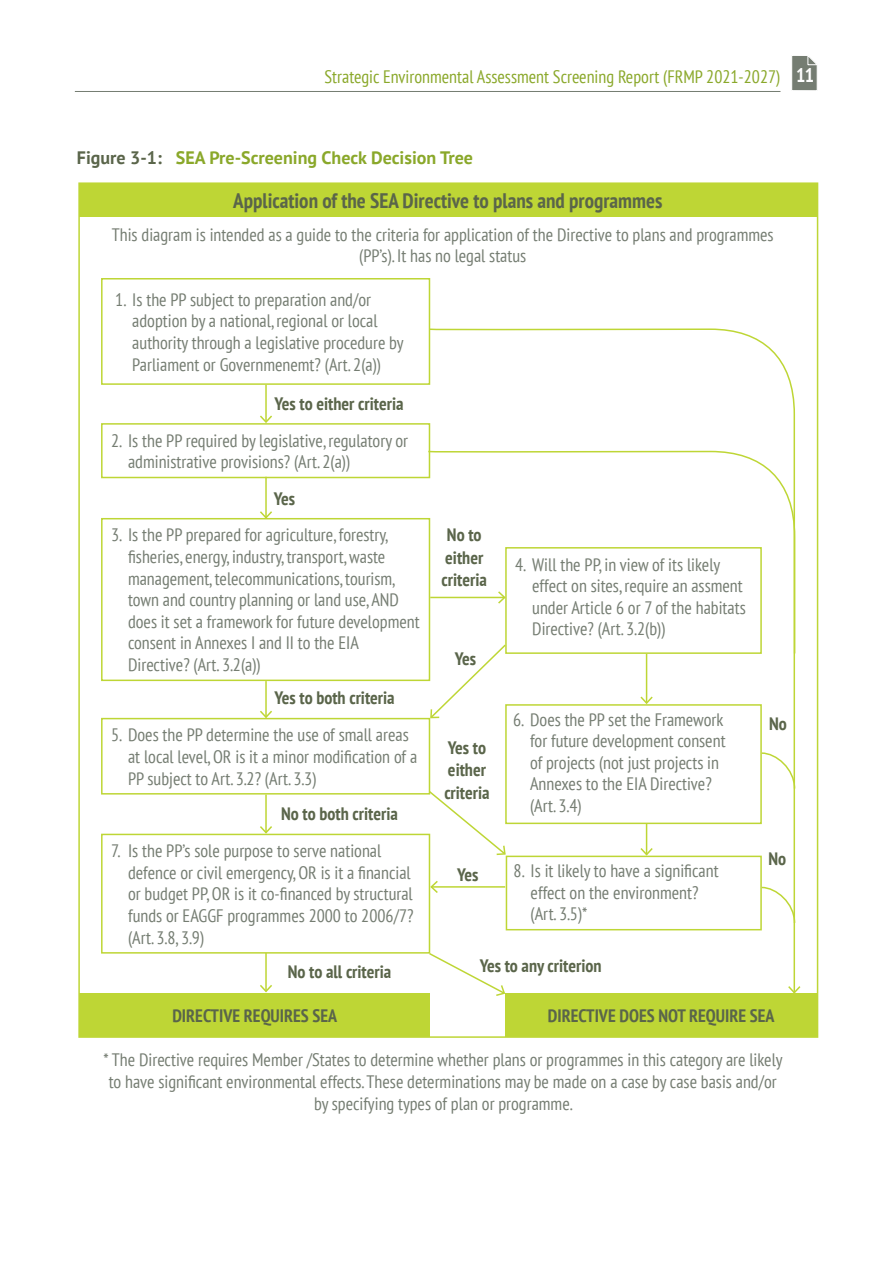
<style>
.page{position:relative;width:893px;height:1263px;background:#fff}
.page>*{position:absolute;margin:0;border:0;box-sizing:border-box;transform-origin:0 0}
.table_body{font:700 condensed 21px "PT Sans";color:#5a654a}
.chart_body{font:condensed 18px/21.6px "PT Sans";color:#757d72}
.table_body-2{font:condensed 18px/21.6px "PT Sans";color:#757d72;text-align:center}
.table_body-3{font:700 condensed 18px "PT Sans";color:#5a654a}
.t1{font:condensed 18px "PT Sans";color:#8aa82a}
.table_sub{font:700 condensed 18px/22.5px "PT Sans";color:#5a654a}
.table_name{font:700 18px "PT Sans";color:#8aa82a}
.s1{font-weight:700;font-size:19.5px;color:#fff}
.s2{color:#5a654a}
</style>
<div class="page">
<hr style="left:75px;top:91px;width:705px;height:1px;background:#757d72">
<svg style="left:792px;top:56px;width:25px;height:35px"></svg>
<div style="left:101px;top:278px;width:329px;height:107px;border:2px solid #bed635"></div>
<div style="left:101px;top:423px;width:329px;height:55px;border:2px solid #bed635"></div>
<div style="left:101px;top:518px;width:329px;height:163px;border:2px solid #bed635"></div>
<div style="left:101px;top:718px;width:329px;height:76px;border:2px solid #bed635"></div>
<div style="left:101px;top:834px;width:329px;height:119px;border:2px solid #bed635"></div>
<div style="left:79px;top:994px;width:351px;height:43px;background:#bed635"></div>
<div style="left:505px;top:994px;width:312px;height:43px;background:#bed635"></div>
<div style="left:79px;top:183px;width:738px;height:33px;background:#bed635"></div>
<hr style="left:265px;top:385px;width:2px;height:37px;background:#bed635">
<svg style="left:258px;top:414px;width:16px;height:10px"></svg>
<hr style="left:265px;top:477px;width:2px;height:41px;background:#bed635">
<svg style="left:258px;top:510px;width:16px;height:10px"></svg>
<hr style="left:265px;top:681px;width:2px;height:36px;background:#bed635">
<svg style="left:258px;top:709px;width:16px;height:10px"></svg>
<hr style="left:265px;top:794px;width:2px;height:38px;background:#bed635">
<svg style="left:258px;top:824px;width:16px;height:11px"></svg>
<hr style="left:265px;top:953px;width:2px;height:38px;background:#bed635">
<svg style="left:260px;top:983px;width:12px;height:10px"></svg>
<svg style="left:428px;top:328px;width:368px;height:666px"></svg>
<svg style="left:787px;top:984px;width:15px;height:10px"></svg>
<svg style="left:427px;top:450px;width:369px;height:205px"></svg>
<svg style="left:427px;top:951px;width:79px;height:45px"></svg>
<hr style="left:431px;top:886px;width:74px;height:2px;background:#bed635">
<svg style="left:429px;top:879px;width:10px;height:15px"></svg>
<svg style="left:427px;top:789px;width:80px;height:67px"></svg>
<svg style="left:429px;top:643px;width:78px;height:77px"></svg>
<hr style="left:430px;top:597px;width:75px;height:1px;background:#bed635">
<svg style="left:496px;top:590px;width:11px;height:15px"></svg>
<svg style="left:760px;top:752px;width:36px;height:38px"></svg>
<svg style="left:760px;top:886px;width:36px;height:38px"></svg>
<p class="t1" style="left:325px;top:65px;width:491px">Strategic Environmental Assessment Screening Report (FRMP 2021-2027) <span class="s1">11</span></p>
<p class="table_name" style="left:77px;top:145px;width:398px"><span class="s2">Figure 3-1:</span> SEA Pre-Screening Check Decision Tree</p>
<p class="table_body" style="left:233px;top:186px;width:431px">Application of the SEA Directive to plans and programmes</p>
<p class="table_body-2" style="left:112px;top:223px;width:663px">This diagram is intended as a guide to the criteria for application of the Directive to plans and programmes (PP’s). It has no legal status</p>
<p class="chart_body" style="left:132px;top:288px;width:273px;text-indent:-17px">1. Is the PP subject to preparation and/or adoption by a national, regional or local authority through a legislative procedure by Parliament or Governmenemt? (Art. 2(a))</p>
<p class="table_body-3" style="left:274px;top:392px;width:130px">Yes to either criteria</p>
<p class="chart_body" style="left:128px;top:429px;width:282px;text-indent:-17px">2. Is the PP required by legislative, regulatory or administrative provisions? (Art. 2(a))</p>
<p class="table_body-3" style="left:274px;top:486px;width:23px">Yes</p>
<p class="chart_body" style="left:128px;top:524px;width:293px;text-indent:-17px">3. Is the PP prepared for agriculture, forestry, fisheries, energy, industry, transport, waste management, telecommunications, tourism, town and country planning or land use, AND does it set a framework for future development consent in Annexes I and II to the EIA Directive? (Art. 3.2(a))</p>
<p class="table_body-3" style="left:274px;top:686px;width:122px">Yes to both criteria</p>
<p class="chart_body" style="left:128px;top:724px;width:291px;text-indent:-17px">5. Does the PP determine the use of small areas at local level, OR is it a minor modification of a<br>PP subject to Art. 3.2? (Art. 3.3)</p>
<p class="table_body-3" style="left:281px;top:801px;width:118px">No to both criteria</p>
<p class="chart_body" style="left:128px;top:840px;width:287px;text-indent:-17px">7. Is the PP’s sole purpose to serve national defence or civil emergency, OR is it a financial or budget PP, OR is it co-financed by structural funds or EAGGF programmes 2000 to 2006/7? (Art. 3.8, 3.9)</p>
<p class="table_body-3" style="left:288px;top:960px;width:105px">No to all criteria</p>
<p class="table_sub" style="left:442px;top:523px;width:47px">No to either criteria</p>
<p class="table_sub" style="left:455px;top:647px;width:23px">Yes</p>
<p class="table_sub" style="left:444px;top:736px;width:47px">Yes to either criteria</p>
<p class="table_sub" style="left:457px;top:863px;width:23px">Yes</p>
<p class="chart_body" style="left:532px;top:553px;width:215px;text-indent:-17px">4. Will the PP, in view of its likely effect on sites, require an assment under Article 6 or 7 of the habitats<br>Directive? (Art. 3.2(b))</p>
<p class="chart_body" style="left:530px;top:708px;width:197px;text-indent:-17px">6. Does the PP set the Framework for future development consent of projects (not just projects in<br>Annexes to the EIA Directive? (Art. 3.4)</p>
<p class="chart_body" style="left:531px;top:859px;width:190px;text-indent:-17px">8. Is it likely to have a significant effect on the environment? (Art. 3.5)*</p>
<p class="table_sub" style="left:480px;top:954px;width:123px">Yes to any criterion</p>
<p class="table_sub" style="left:769px;top:712px;width:19px">No</p>
<p class="table_sub" style="left:768px;top:847px;width:19px">No</p>
<p class="table_body-3" style="left:172px;top:1004px;width:166px">DIRECTIVE REQUIRES SEA</p>
<p class="table_body-3" style="left:548px;top:1004px;width:228px">DIRECTIVE DOES NOT REQUIRE SEA</p>
<p class="table_body-2" style="left:103px;top:1049px;width:681px">* The Directive requires Member /States to determine whether plans or programmes in this category are likely to have significant environmental effects. These determinations may be made on a case by case basis and/or by specifying types of plan or programme.</p>
</div>
